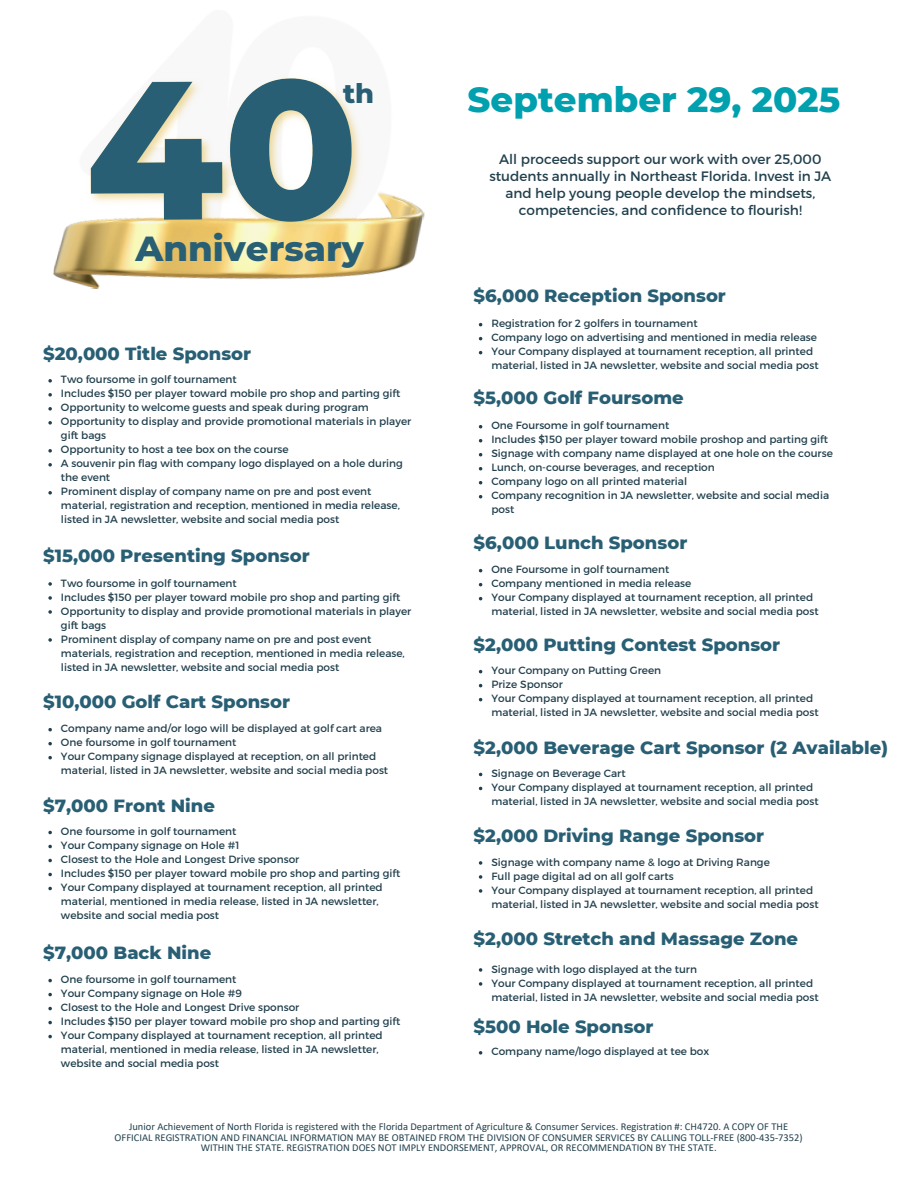
<style>
.page{position:relative;width:918px;height:1188px;background:#fff}
.page>*{position:absolute;margin:0;border:0;box-sizing:border-box;transform-origin:0 0}
.t1{font:800 35.55px "Montserrat";color:#00a0af}
.t2{font:800 35.55px "Montserrat";color:#285f74}
.t3{font:800 27.15px "Montserrat";color:#285f74}
.t4{font:800 18px "Montserrat";color:#285f74}
.t5{font:13.65px/16.8px "Montserrat";color:#22404d;text-align:center}
.t6{font:10.5px/14px "Montserrat";color:#22404d}
.t7{font:10.5px/10.5px "Calibri";color:#22404d;text-align:center}
</style>
<div class="page">
<img style="left:53px;top:192px;width:372px;height:97px">
<svg style="left:48px;top:379px;width:4px;height:4px"></svg>
<svg style="left:48px;top:393px;width:4px;height:4px"></svg>
<svg style="left:48px;top:407px;width:4px;height:4px"></svg>
<svg style="left:48px;top:421px;width:4px;height:4px"></svg>
<svg style="left:48px;top:449px;width:4px;height:4px"></svg>
<svg style="left:48px;top:463px;width:4px;height:4px"></svg>
<svg style="left:48px;top:491px;width:4px;height:4px"></svg>
<svg style="left:48px;top:582px;width:4px;height:4px"></svg>
<svg style="left:48px;top:596px;width:4px;height:4px"></svg>
<svg style="left:48px;top:610px;width:4px;height:4px"></svg>
<svg style="left:48px;top:638px;width:4px;height:4px"></svg>
<svg style="left:48px;top:728px;width:4px;height:3px"></svg>
<svg style="left:48px;top:742px;width:4px;height:3px"></svg>
<svg style="left:48px;top:756px;width:4px;height:3px"></svg>
<svg style="left:48px;top:831px;width:4px;height:3px"></svg>
<svg style="left:48px;top:845px;width:4px;height:3px"></svg>
<svg style="left:48px;top:859px;width:4px;height:3px"></svg>
<svg style="left:48px;top:873px;width:4px;height:3px"></svg>
<svg style="left:48px;top:887px;width:4px;height:3px"></svg>
<svg style="left:48px;top:979px;width:4px;height:3px"></svg>
<svg style="left:48px;top:993px;width:4px;height:3px"></svg>
<svg style="left:48px;top:1007px;width:4px;height:3px"></svg>
<svg style="left:48px;top:1021px;width:4px;height:3px"></svg>
<svg style="left:48px;top:1035px;width:4px;height:3px"></svg>
<svg style="left:479px;top:861px;width:3px;height:4px"></svg>
<svg style="left:479px;top:875px;width:3px;height:4px"></svg>
<svg style="left:479px;top:889px;width:3px;height:4px"></svg>
<svg style="left:479px;top:968px;width:3px;height:4px"></svg>
<svg style="left:479px;top:982px;width:3px;height:4px"></svg>
<svg style="left:479px;top:1051px;width:3px;height:4px"></svg>
<img style="left:82px;top:77px;width:287px;height:193px">
<p class="t3" style="left:343px;top:77px;width:33px">th</p>
<h3 class="t2" style="left:136px;top:227px;width:230px">Anniversary</h3>
<h2 class="t4" style="left:43px;top:342px;width:210px">$20,000 Title Sponsor</h2>
<p class="t6" style="left:61px;top:372px;width:177px">Two foursome in golf tournament</p>
<p class="t6" style="left:61px;top:386px;width:341px">Includes $150 per player toward mobile pro shop and parting gift</p>
<p class="t6" style="left:61px;top:400px;width:309px">Opportunity to welcome guests and speak during program</p>
<h3 class="t6" style="left:61px;top:414px;width:352px">Opportunity to display and provide promotional materials in player gift bags</h3>
<p class="t6" style="left:61px;top:442px;width:229px">Opportunity to host a tee box on the course</p>
<p class="t6" style="left:61px;top:456px;width:343px">A souvenir pin flag with company logo displayed on a hole during the event</p>
<p class="t6" style="left:61px;top:484px;width:340px">Prominent display of company name on pre and post event material, registration and reception, mentioned in media release, listed in JA newsletter, website and social media post</p>
<h1 class="t4" style="left:43px;top:545px;width:268px">$15,000 Presenting Sponsor</h1>
<h3 class="t6" style="left:61px;top:575px;width:177px">Two foursome in golf tournament</h3>
<p class="t6" style="left:61px;top:589px;width:341px">Includes $150 per player toward mobile pro shop and parting gift</p>
<p class="t6" style="left:61px;top:603px;width:352px">Opportunity to display and provide promotional materials in player gift bags</p>
<p class="t6" style="left:61px;top:631px;width:345px">Prominent display of company name on pre and post event materials, registration and reception, mentioned in media release, listed in JA newsletter, website and social media post</p>
<h3 class="t4" style="left:43px;top:691px;width:248px">$10,000 Golf Cart Sponsor</h3>
<p class="t6" style="left:61px;top:721px;width:323px">Company name and/or logo will be displayed at golf cart area</p>
<p class="t6" style="left:61px;top:735px;width:177px">One foursome in golf tournament</p>
<h1 class="t6" style="left:61px;top:749px;width:329px">Your Company signage displayed at reception, on all printed material, listed in JA newsletter, website and social media post</h1>
<p class="t4" style="left:43px;top:795px;width:173px">$7,000 Front Nine</p>
<h4 class="t6" style="left:61px;top:824px;width:177px">One foursome in golf tournament</h4>
<h3 class="t6" style="left:61px;top:838px;width:180px">Your Company signage on Hole #1</h3>
<p class="t6" style="left:61px;top:852px;width:240px">Closest to the Hole and Longest Drive sponsor</p>
<p class="t6" style="left:61px;top:866px;width:341px">Includes $150 per player toward mobile pro shop and parting gift</p>
<p class="t6" style="left:61px;top:880px;width:323px">Your Company displayed at tournament reception, all printed material, mentioned in media release, listed in JA newsletter, website and social media post</p>
<p class="t4" style="left:43px;top:941px;width:170px">$7,000 Back Nine</p>
<h3 class="t6" style="left:61px;top:972px;width:177px">One foursome in golf tournament</h3>
<p class="t6" style="left:61px;top:986px;width:182px">Your Company signage on Hole #9</p>
<p class="t6" style="left:61px;top:1000px;width:240px">Closest to the Hole and Longest Drive sponsor</p>
<p class="t6" style="left:61px;top:1014px;width:341px">Includes $150 per player toward mobile pro shop and parting gift</p>
<p class="t6" style="left:61px;top:1028px;width:323px">Your Company displayed at tournament reception, all printed material, mentioned in media release, listed in JA newsletter, website and social media post</p>
<p class="t1" style="left:468px;top:78px;width:374px">September 29, 2025</p>
<p class="t5" style="left:489px;top:150px;width:343px">All proceeds support our work with over 25,000 students annually in Northeast Florida. Invest in JA and help young people develop the mindsets, competencies, and confidence to flourish!</p>
<p class="t4" style="left:474px;top:284px;width:254px">$6,000 Reception Sponsor</p>
<p class="t6" style="left:491px;top:316px;width:208px">Registration for 2 golfers in tournament</p>
<h3 class="t6" style="left:491px;top:330px;width:327px">Company logo on advertising and mentioned in media release</h3>
<p class="t6" style="left:491px;top:344px;width:329px">Your Company displayed at tournament reception, all printed material, listed in JA newsletter, website and social media post</p>
<p class="t4" style="left:474px;top:387px;width:212px">$5,000 Golf Foursome</p>
<h3 class="t6" style="left:491px;top:418px;width:179px">One Foursome in golf tournament</h3>
<p class="t6" style="left:491px;top:432px;width:338px">Includes $150 per player toward mobile proshop and parting gift</p>
<p class="t6" style="left:491px;top:446px;width:343px">Signage with company name displayed at one hole on the course</p>
<p class="t6" style="left:491px;top:460px;width:225px">Lunch, on-course beverages, and reception</p>
<p class="t6" style="left:491px;top:474px;width:197px">Company logo on all printed material</p>
<p class="t6" style="left:491px;top:488px;width:339px">Company recognition in JA newsletter, website and social media post</p>
<p class="t4" style="left:474px;top:531px;width:215px">$6,000 Lunch Sponsor</p>
<p class="t6" style="left:491px;top:562px;width:179px">One Foursome in golf tournament</p>
<p class="t6" style="left:491px;top:576px;width:201px">Company mentioned in media release</p>
<h3 class="t6" style="left:491px;top:590px;width:329px">Your Company displayed at tournament reception, all printed material, listed in JA newsletter, website and social media post</h3>
<p class="t4" style="left:474px;top:634px;width:308px">$2,000 Putting Contest Sponsor</p>
<p class="t6" style="left:491px;top:663px;width:171px">Your Company on Putting Green</p>
<p class="t6" style="left:491px;top:677px;width:73px">Prize Sponsor</p>
<p class="t6" style="left:491px;top:691px;width:329px">Your Company displayed at tournament reception, all printed material, listed in JA newsletter, website and social media post</p>
<p class="t4" style="left:474px;top:736px;width:416px">$2,000 Beverage Cart Sponsor (2 Available)</p>
<h3 class="t6" style="left:491px;top:766px;width:136px">Signage on Beverage Cart</h3>
<p class="t6" style="left:491px;top:780px;width:329px">Your Company displayed at tournament reception, all printed material, listed in JA newsletter, website and social media post</p>
<p class="t4" style="left:474px;top:825px;width:292px">$2,000 Driving Range Sponsor</p>
<p class="t6" style="left:491px;top:854px;width:280px">Signage with company name &amp; logo at Driving Range</p>
<p class="t6" style="left:491px;top:868px;width:184px">Full page digital ad on all golf carts</p>
<h3 class="t6" style="left:491px;top:882px;width:329px">Your Company displayed at tournament reception, all printed material, listed in JA newsletter, website and social media post</h3>
<h3 class="t4" style="left:474px;top:927px;width:326px">$2,000 Stretch and Massage Zone</h3>
<p class="t6" style="left:491px;top:961px;width:207px">Signage with logo displayed at the turn</p>
<p class="t6" style="left:491px;top:975px;width:329px">Your Company displayed at tournament reception, all printed material, listed in JA newsletter, website and social media post</p>
<p class="t4" style="left:474px;top:1016px;width:181px">$500 Hole Sponsor</p>
<h3 class="t6" style="left:491px;top:1044px;width:219px">Company name/logo displayed at tee box</h3>
<p class="t7" style="left:115px;top:1122px;width:690px">Junior Achievement of North Florida is registered with the Florida Department of Agriculture &amp; Consumer Services. Registration #: CH4720. A COPY OF THE<br>OFFICIAL REGISTRATION AND FINANCIAL INFORMATION MAY BE OBTAINED FROM THE DIVISION OF CONSUMER SERVICES BY CALLING TOLL-FREE (800-435-7352)<br>WITHIN THE STATE. REGISTRATION DOES NOT IMPLY ENDORSEMENT, APPROVAL, OR RECOMMENDATION BY THE STATE.</p>
</div>
